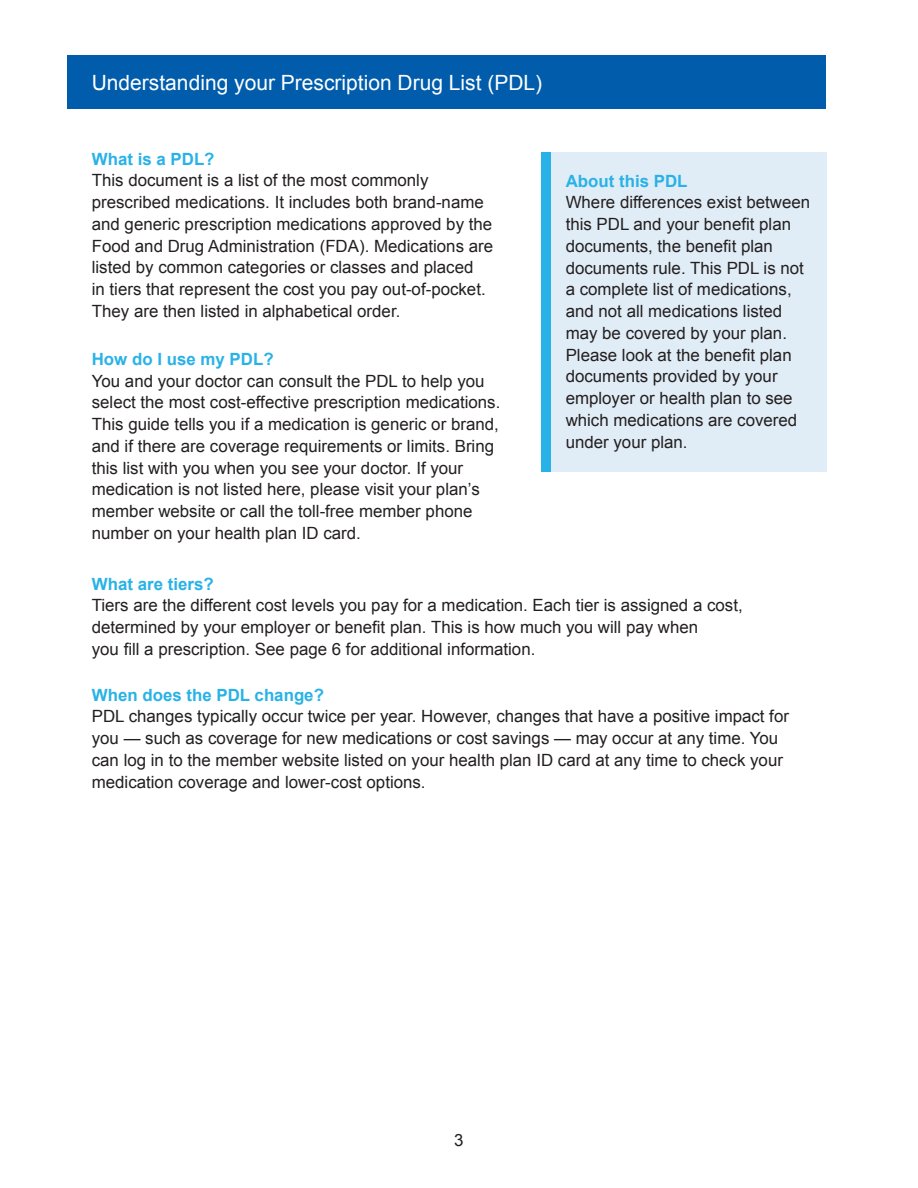
<style>
.page{position:relative;width:918px;height:1188px;background:#fff}
.page>*{position:absolute;margin:0;border:0;box-sizing:border-box;transform-origin:0 0}
.t1{font:21px "Arial";color:#fff}
.t2{font:16.8px/21.8px "Arial";color:#231f20}
.t3{font:700 16.8px "Arial";color:#29b2e7}
</style>
<div class="page">
<div style="left:68px;top:56px;width:758px;height:54px;background:#015dac"></div>
<div style="left:546px;top:152px;width:280px;height:320px;background:#e1edf6"></div>
<div style="left:541px;top:152px;width:10px;height:320px;background:#29b2e7"></div>
<p class="t1" style="left:92px;top:69px;width:452px">Understanding your Prescription Drug List (PDL)</p>
<p class="t3" style="left:92px;top:147px;width:124px">What is a PDL?</p>
<p class="t2" style="left:92px;top:170px;width:403px">This document is a list of the most commonly prescribed medications. It includes both brand-name and generic prescription medications approved by the Food and Drug Administration (FDA). Medications are listed by common categories or classes and placed<br>in tiers that represent the cost you pay out-of-pocket.<br>They are then listed in alphabetical order.</p>
<p class="t3" style="left:566px;top:169px;width:123px">About this PDL</p>
<p class="t2" style="left:566px;top:192px;width:246px">Where differences exist between this PDL and your benefit plan documents, the benefit plan documents rule. This PDL is not a complete list of medications, and not all medications listed may be covered by your plan.<br>Please look at the benefit plan documents provided by your employer or health plan to see which medications are covered under your plan.</p>
<p class="t3" style="left:92px;top:348px;width:183px">How do I use my PDL?</p>
<p class="t2" style="left:92px;top:370px;width:410px">You and your doctor can consult the PDL to help you select the most cost-effective prescription medications.<br>This guide tells you if a medication is generic or brand, and if there are coverage requirements or limits. Bring this list with you when you see your doctor. If your medication is not listed here, please visit your plan’s member website or call the toll-free member phone number on your health plan ID card.</p>
<p class="t3" style="left:92px;top:573px;width:123px">What are tiers?</p>
<p class="t2" style="left:92px;top:595px;width:652px">Tiers are the different cost levels you pay for a medication. Each tier is assigned a cost, determined by your employer or benefit plan. This is how much you will pay when<br>you fill a prescription. See page 6 for additional information.</p>
<p class="t3" style="left:92px;top:684px;width:234px">When does the PDL change?</p>
<p class="t2" style="left:92px;top:706px;width:699px">PDL changes typically occur twice per year. However, changes that have a positive impact for you — such as coverage for new medications or cost savings — may occur at any time. You can log in to the member website listed on your health plan ID card at any time to check your medication coverage and lower-cost options.</p>
<p class="t2" style="left:454px;top:1130px;width:11px">3</p>
</div>
